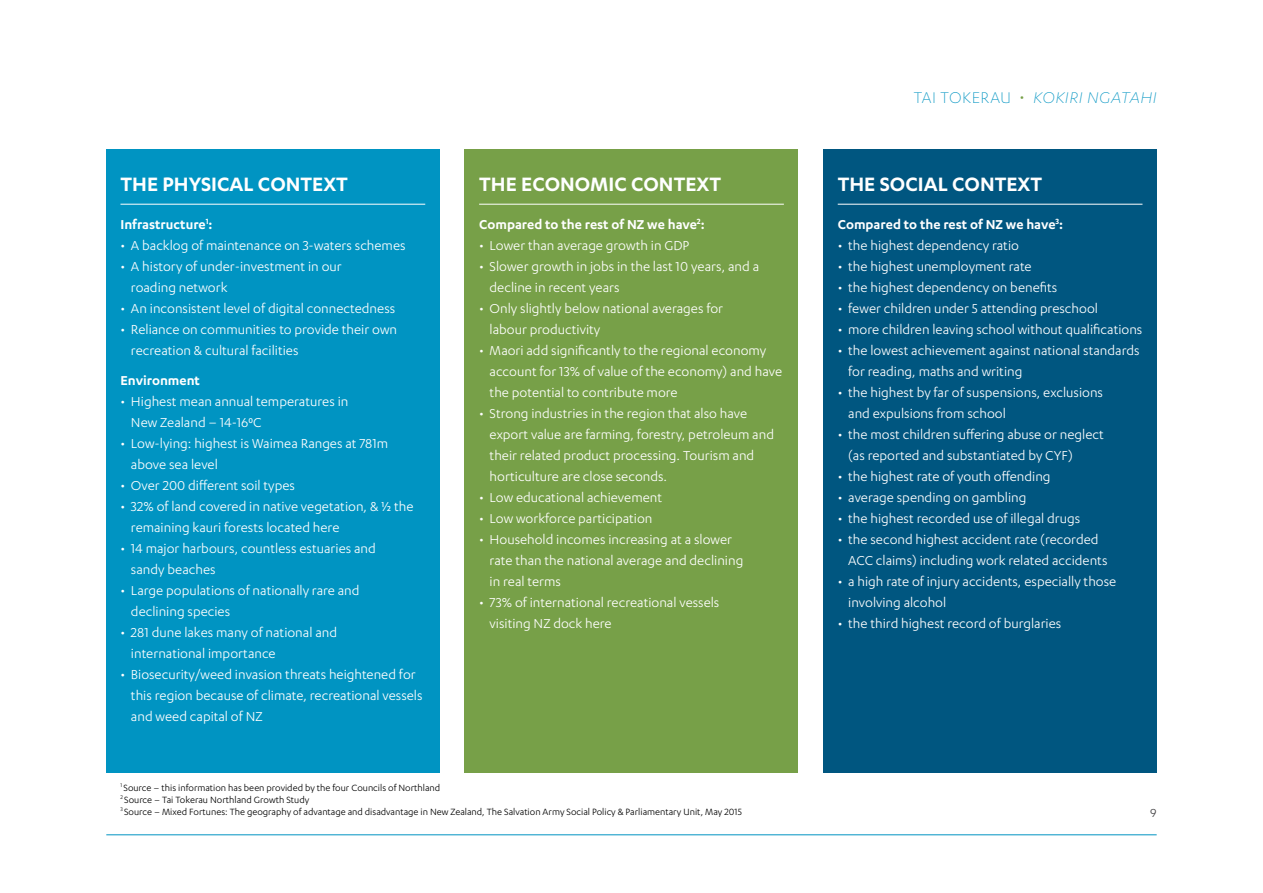
<style>
.page{position:relative;width:1263px;height:893px;background:#fff}
.page>*{position:absolute;margin:0;border:0;box-sizing:border-box;transform-origin:0 0}
.t1{font:600 22.5px "Karbon";color:#fff}
.t2{font:italic 300 18px "Karbon";letter-spacing:.03em;color:#0094c2}
.t3{font:15px/21px "Karbon";color:#fff}
.t4{font:600 15px "Karbon";color:#fff}
.t5{font:13.5px "Karbon";color:#414042}
.t6{font:10.5px/12px "Karbon";color:#000}
.s1{font-style:normal}
.s2{font-style:normal;color:#77a048}
</style>
<div class="page">
<hr style="left:106px;top:834px;width:1051px;height:1px;background:#0094c2">
<div style="left:106px;top:149px;width:333px;height:623px;background:#0094c2"></div>
<div style="left:465px;top:149px;width:333px;height:623px;background:#77a048"></div>
<div style="left:823px;top:149px;width:334px;height:623px;background:#005680"></div>
<hr style="left:120px;top:204px;width:305px;height:1px;background:#fff">
<hr style="left:479px;top:204px;width:305px;height:1px;background:#fff">
<hr style="left:838px;top:204px;width:304px;height:1px;background:#fff">
<h1 class="t1" style="left:120px;top:172px;width:164px">The physical conte</h1>
<h1 class="t1" style="left:323px;top:172px;width:22px">xt</h1>
<p class="t4" style="left:120px;top:216px;width:94px">Infrastructure<sup>1</sup>:</p>
<p class="t3" style="left:120px;top:235px;width:287px">• A backlog of maintenance on 3-waters schemes</p>
<p class="t3" style="left:131px;top:256px;width:212px;text-indent:-10px">• A history of under-investment in our roading network</p>
<p class="t3" style="left:120px;top:298px;width:276px">• An inconsistent level of digital connectedness</p>
<p class="t3" style="left:131px;top:319px;width:268px;text-indent:-10px">• Reliance on communities to provide their own recreation &amp; cultural facilities</p>
<p class="t4" style="left:120px;top:372px;width:81px">Environment</p>
<p class="t3" style="left:131px;top:390px;width:219px;text-indent:-10px">• Highest mean annual temperatures in<br>New Zealand – 14-16⁰C</p>
<p class="t3" style="left:131px;top:432px;width:259px;text-indent:-10px">• Low-lying: highest is Waimea Ranges at 781m above sea level</p>
<p class="t3" style="left:120px;top:474px;width:176px">• Over 200 different soil types</p>
<p class="t3" style="left:131px;top:495px;width:284px;text-indent:-10px">• 32% of land covered in native vegetation, &amp; ½ the remaining kauri forests located here</p>
<p class="t3" style="left:131px;top:537px;width:246px;text-indent:-10px">• 14 major harbours, countless estuaries and sandy beaches</p>
<p class="t3" style="left:131px;top:579px;width:230px;text-indent:-10px">• Large populations of nationally rare and declining species</p>
<p class="t3" style="left:131px;top:621px;width:208px;text-indent:-10px">• 281 dune lakes many of national and international importance</p>
<p class="t3" style="left:131px;top:663px;width:293px;text-indent:-10px">• Biosecurity/weed invasion threats heightened for this region because of climate, recreational vessels and weed capital of NZ</p>
<h1 class="t1" style="left:479px;top:172px;width:82px">The econo</h1>
<h1 class="t1" style="left:590px;top:172px;width:68px">miC conte</h1>
<h1 class="t1" style="left:697px;top:172px;width:22px">xt</h1>
<p class="t4" style="left:479px;top:216px;width:227px">Compared to the rest of NZ we have<sup>2</sup>:</p>
<p class="t3" style="left:479px;top:235px;width:212px">• Lower than average growth in GDP</p>
<p class="t3" style="left:490px;top:256px;width:271px;text-indent:-10px">• Slower growth in jobs in the last 10 years, and a decline in recent years</p>
<p class="t3" style="left:490px;top:298px;width:235px;text-indent:-10px">• Only slightly below national averages for labour productivity</p>
<p class="t3" style="left:490px;top:340px;width:294px;text-indent:-10px">• Maori add significantly to the regional economy account for 13% of value of the economy) and have the potential to contribute more</p>
<p class="t3" style="left:490px;top:403px;width:286px;text-indent:-10px">• Strong industries in the region that also have export value are farming, forestry, petroleum and their related product processing. Tourism and horticulture are close seconds.</p>
<p class="t3" style="left:479px;top:487px;width:184px">• Low educational achievement</p>
<p class="t3" style="left:479px;top:508px;width:175px">• Low workforce participation</p>
<p class="t3" style="left:490px;top:529px;width:255px;text-indent:-10px">• Household incomes increasing at a slower rate than the national average and declining in real terms</p>
<p class="t3" style="left:490px;top:592px;width:231px;text-indent:-10px">• 73% of international recreational vessels visiting NZ dock here</p>
<p class="t6" style="left:120px;top:781px;width:623px"><sup>1</sup> Source – this information has been provided by the four Councils of Northland<br><sup>2</sup> Source – Tai Tokerau Northland Growth Study<br><sup>3</sup> Source – Mixed Fortunes: The geography of advantage and disadvantage in New Zealand, The Salvation Army Social Policy &amp; Parliamentary Unit, May 2015</p>
<p class="t2" style="left:914px;top:87px;width:244px"><span class="s1">TAI TOKERAU</span> <span class="s2">•</span> KOKIRI NGATAHI</p>
<h1 class="t1" style="left:838px;top:172px;width:141px">The social conte</h1>
<h1 class="t1" style="left:1018px;top:172px;width:22px">xt</h1>
<p class="t4" style="left:838px;top:216px;width:227px">Compared to the rest of NZ we have<sup>3</sup>:</p>
<p class="t3" style="left:838px;top:235px;width:183px">• the highest dependency ratio</p>
<p class="t3" style="left:838px;top:256px;width:195px">• the highest unemployment rate</p>
<p class="t3" style="left:838px;top:277px;width:221px">• the highest dependency on benefits</p>
<p class="t3" style="left:838px;top:298px;width:262px">• fewer children under 5 attending preschool</p>
<p class="t3" style="left:838px;top:319px;width:306px">• more children leaving school without qualifications</p>
<p class="t3" style="left:848px;top:340px;width:293px;text-indent:-10px">• the lowest achievement against national standards for reading, maths and writing</p>
<p class="t3" style="left:848px;top:382px;width:256px;text-indent:-10px">• the highest by far of suspensions, exclusions and expulsions from school</p>
<p class="t3" style="left:848px;top:424px;width:257px;text-indent:-10px">• the most children suffering abuse or neglect (as reported and substantiated by CYF)</p>
<p class="t3" style="left:838px;top:466px;width:214px">• the highest rate of youth offending</p>
<p class="t3" style="left:838px;top:487px;width:190px">• average spending on gambling</p>
<p class="t3" style="left:838px;top:508px;width:244px">• the highest recorded use of illegal drugs</p>
<p class="t3" style="left:848px;top:529px;width:261px;text-indent:-10px">• the second highest accident rate (recorded<br>ACC claims) including work related accidents</p>
<p class="t3" style="left:848px;top:571px;width:270px;text-indent:-10px">• a high rate of injury accidents, especially those involving alcohol</p>
<p class="t3" style="left:838px;top:613px;width:225px">• the third highest record of burglaries</p>
<p class="t5" style="left:1150px;top:806px;width:8px">9</p>
</div>
